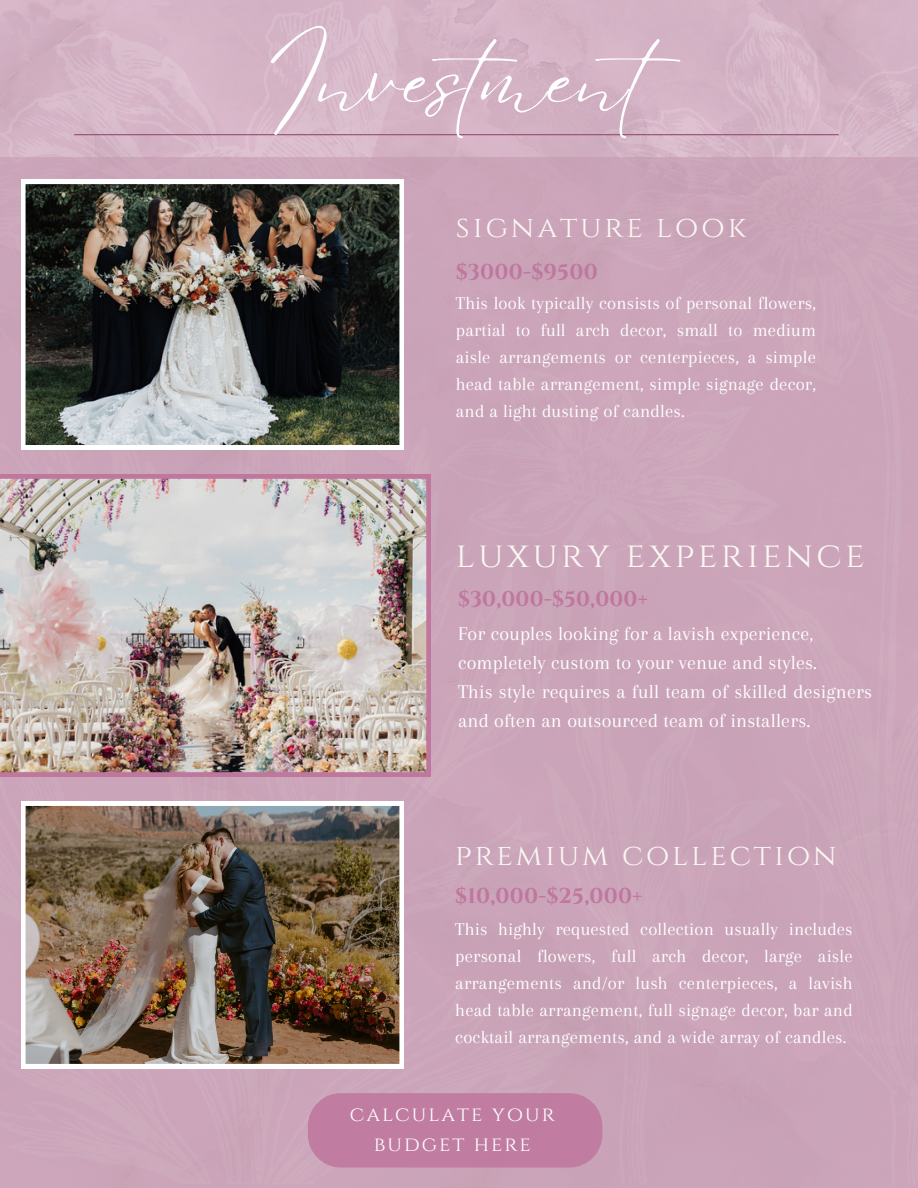
<style>
.page{position:relative;width:918px;height:1188px;background:#fff}
.page>*{position:absolute;margin:0;border:0;box-sizing:border-box;transform-origin:0 0}
.t1{font:88.5px "Eyesome Script";letter-spacing:.02em;color:#fff}
.t2{font:35.55px "Cinzel";letter-spacing:.1em;color:#faf7f2}
.t3{font:30px "Cinzel";letter-spacing:.1em;color:#faf7f2}
.t4{font:700 21.45px "Cinzel";letter-spacing:.01em;color:#bf779e}
.t5{font:700 21.3px "Cinzel";letter-spacing:.01em;color:#bf779e}
.t6{font:20.7px/29.7px "Cinzel";letter-spacing:.1em;color:#fff;text-align:center}
.t7{font:20.1px/29.1px "Arapey";letter-spacing:.01em;color:#fff}
.t8{font:18.75px/27px "Arapey";letter-spacing:.01em;color:#fff;text-align:justify}
</style>
<div class="page">
<img style="left:0;top:0;width:918px;height:157px">
<div style="left:0;top:157px;width:918px;height:1031px;background:#cba4ba"></div>
<hr style="left:74px;top:134px;width:765px;height:1px;background:#964c74">
<img style="left:21px;top:180px;width:383px;height:270px">
<img style="left:0;top:474px;width:431px;height:303px">
<img style="left:21px;top:801px;width:383px;height:267px">
<div style="left:308px;top:1093px;width:294px;height:74px;background:#bf779e;border-radius:33px"></div>
<h1 class="t1" style="left:266px;top:23px;width:450px">Investment</h1>
<h3 class="t3" style="left:456px;top:208px;width:292px">SIGNATURE LOOK</h3>
<p class="t4" style="left:456px;top:258px;width:143px">$3000-$9500</p>
<p class="t8" style="left:456px;top:290px;width:362px">This look typically consists of personal flowers, partial to full arch decor, small to medium aisle arrangements or centerpieces, a simple head table arrangement, simple signage decor, and a light dusting of candles.</p>
<h2 class="t2" style="left:456px;top:533px;width:410px">LUXURY EXPERIENCE</h2>
<p class="t5" style="left:458px;top:586px;width:191px">$30,000-$50,000+</p>
<p class="t7" style="left:458px;top:619px;width:416px">For couples looking for a lavish experience, completely custom to your venue and styles.<br>This style requires a full team of skilled designers and often an outsourced team of installers.</p>
<h3 class="t3" style="left:455px;top:836px;width:383px">PREMIUM COLLECTION</h3>
<p class="t4" style="left:455px;top:882px;width:189px">$10,000-$25,000+</p>
<p class="t8" style="left:455px;top:916px;width:399px">This highly requested collection usually includes personal flowers, full arch decor, large aisle arrangements and/or lush centerpieces, a lavish head table arrangement, full signage decor, bar and cocktail arrangements, and a wide array of candles.</p>
<p class="t6" style="left:350px;top:1100px;width:206px">CALCULATE YOUR<br>BUDGET HERE</p>
</div>
